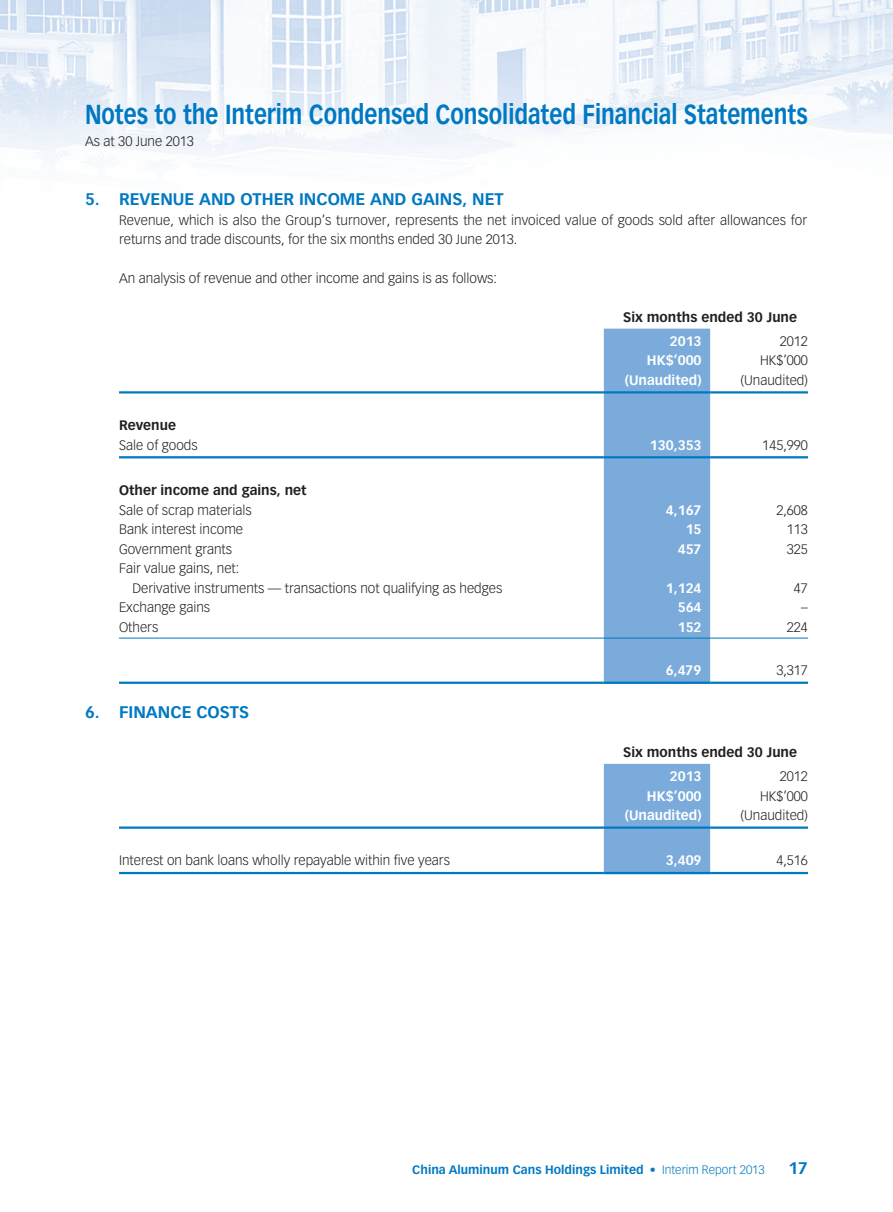
<style>
.page{position:relative;width:893px;height:1212px;background:#fff}
.page>*{position:absolute;margin:0;border:0;box-sizing:border-box;transform-origin:0 0}
.t1{font:700 27px "Vectora LT Std";color:#0079c2;scale:.81 1}
.t2{font:700 16.5px "Vectora LT Std";color:#0079c2}
.t3{font:300 13.5px/19.5px "Vectora LT Std";color:#231f20}
.t4{font:700 13.5px "Vectora LT Std";color:#fff}
.t5{font:700 13.5px "Vectora LT Std";color:#231f20}
.t6{font:700 12px "Vectora LT Std";color:#0079c2}
.s1{font-weight:300}
</style>
<div class="page">
<img style="left:0;top:0;width:893px;height:860px">
<div style="left:604px;top:329px;width:106px;height:353px;background:#7aabdb"></div>
<hr style="left:119px;top:391px;width:485px;height:2px;background:#0079c2">
<hr style="left:604px;top:391px;width:106px;height:2px;background:#0079c2">
<hr style="left:710px;top:391px;width:98px;height:2px;background:#0079c2">
<hr style="left:119px;top:456px;width:485px;height:2px;background:#0079c2">
<hr style="left:604px;top:456px;width:106px;height:2px;background:#0079c2">
<hr style="left:710px;top:456px;width:98px;height:2px;background:#0079c2">
<hr style="left:119px;top:638px;width:485px;height:1px;background:#0079c2">
<hr style="left:604px;top:638px;width:106px;height:1px;background:#0079c2">
<hr style="left:710px;top:638px;width:98px;height:1px;background:#0079c2">
<hr style="left:119px;top:682px;width:485px;height:2px;background:#0079c2">
<hr style="left:604px;top:682px;width:106px;height:2px;background:#0079c2">
<hr style="left:710px;top:682px;width:98px;height:2px;background:#0079c2">
<div style="left:604px;top:764px;width:106px;height:108px;background:#7aabdb"></div>
<hr style="left:119px;top:826px;width:485px;height:3px;background:#0079c2">
<hr style="left:604px;top:826px;width:106px;height:3px;background:#0079c2">
<hr style="left:710px;top:826px;width:98px;height:3px;background:#0079c2">
<hr style="left:119px;top:872px;width:485px;height:2px;background:#0079c2">
<hr style="left:604px;top:872px;width:106px;height:2px;background:#0079c2">
<hr style="left:710px;top:872px;width:98px;height:2px;background:#0079c2">
<h1 class="t1" style="left:85px;top:98px;width:894px">Notes to the Interim Condensed Consolidated Financial Statements</h1>
<p class="t3" style="left:85px;top:132px;width:110px">As at 30 June 2013</p>
<p class="t2" style="left:85px;top:189px;width:28px">5. REVE</p>
<p class="t2" style="left:160px;top:189px;width:181px">NUE AND OTHER INCOME</p>
<p class="t2" style="left:370px;top:189px;width:125px">AND GAINS, NET</p>
<p class="t3" style="left:119px;top:210px;width:690px">Revenue, which is also the Group’s turnover, represents the net invoiced value of goods sold after allowances for returns and trade discounts, for the six months ended 30 June 2013.</p>
<p class="t3" style="left:119px;top:269px;width:379px">An analysis of revenue and other income and gains is as follows:</p>
<p class="t5" style="left:623px;top:309px;width:175px">Six months ended 30 June</p>
<p class="t4" style="left:670px;top:333px;width:33px">2013</p>
<p class="t3" style="left:780px;top:331px;width:30px">2012</p>
<p class="t4" style="left:647px;top:352px;width:56px">HK$’000</p>
<p class="t3" style="left:760px;top:351px;width:49px">HK$’000</p>
<p class="t4" style="left:625px;top:372px;width:78px">(Unaudited)</p>
<p class="t3" style="left:741px;top:370px;width:69px">(Unaudited)</p>
<p class="t5" style="left:119px;top:417px;width:58px">Revenue</p>
<p class="t3" style="left:119px;top:435px;width:80px">Sale of goods</p>
<p class="t4" style="left:650px;top:437px;width:53px">130,353</p>
<p class="t3" style="left:762px;top:435px;width:47px">145,990</p>
<p class="t5" style="left:119px;top:482px;width:189px">Other income and gains, net</p>
<p class="t3" style="left:119px;top:500px;width:134px">Sale of scrap materials</p>
<p class="t4" style="left:666px;top:502px;width:37px">4,167</p>
<p class="t3" style="left:776px;top:500px;width:33px">2,608</p>
<p class="t3" style="left:119px;top:520px;width:126px">Bank interest income</p>
<p class="t4" style="left:686px;top:521px;width:17px">15</p>
<p class="t3" style="left:787px;top:520px;width:23px">113</p>
<p class="t3" style="left:119px;top:539px;width:115px">Government grants</p>
<p class="t4" style="left:678px;top:541px;width:25px">457</p>
<p class="t3" style="left:787px;top:539px;width:23px">325</p>
<p class="t3" style="left:133px;top:559px;width:371px;text-indent:-14px">Fair value gains, net:<br>Derivative instruments — transactions not qualifying as hedges</p>
<p class="t4" style="left:666px;top:580px;width:37px">1,124</p>
<p class="t3" style="left:794px;top:578px;width:16px">47</p>
<p class="t3" style="left:119px;top:598px;width:93px">Exchange gains</p>
<p class="t4" style="left:678px;top:599px;width:25px">564</p>
<p class="t3" style="left:801px;top:598px;width:8px">–</p>
<p class="t3" style="left:119px;top:617px;width:41px">Others</p>
<p class="t4" style="left:678px;top:619px;width:25px">152</p>
<p class="t3" style="left:787px;top:617px;width:23px">224</p>
<p class="t4" style="left:666px;top:662px;width:37px">6,479</p>
<p class="t3" style="left:776px;top:661px;width:33px">3,317</p>
<p class="t2" style="left:85px;top:702px;width:134px">6. FINANCE COSTS</p>
<p class="t5" style="left:623px;top:744px;width:175px">Six months ended 30 June</p>
<p class="t4" style="left:670px;top:768px;width:33px">2013</p>
<p class="t3" style="left:780px;top:767px;width:30px">2012</p>
<p class="t4" style="left:647px;top:787px;width:56px">HK$’000</p>
<p class="t3" style="left:760px;top:786px;width:49px">HK$’000</p>
<p class="t4" style="left:625px;top:807px;width:78px">(Unaudited)</p>
<p class="t3" style="left:741px;top:806px;width:69px">(Unaudited)</p>
<p class="t3" style="left:119px;top:851px;width:332px">Interest on bank loans wholly repayable within five years</p>
<p class="t4" style="left:666px;top:852px;width:37px">3,409</p>
<p class="t3" style="left:776px;top:851px;width:33px">4,516</p>
<p class="t6" style="left:412px;top:1162px;width:354px">China Aluminum Cans Holdings Limited <span class="s1">• Interim Report 2013</span></p>
<p class="t2" style="left:788px;top:1158px;width:21px">17</p>
</div>
